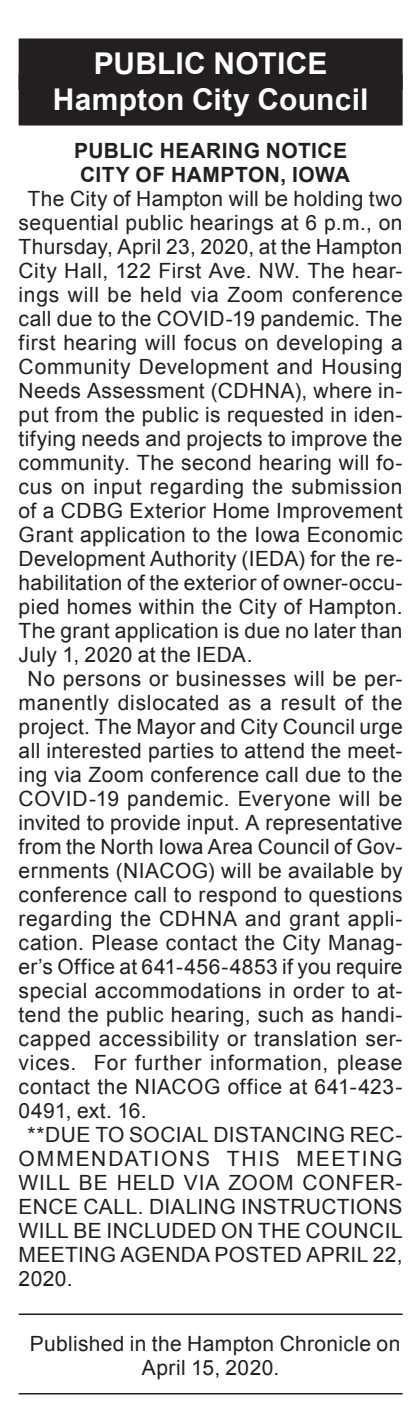
<style>
.page{position:relative;width:420px;height:1426px;background:#fff}
.page>*{position:absolute;margin:0;border:0;box-sizing:border-box;transform-origin:0 0}
.Reversed_Heading_Tit{font:700 30px "Arial";letter-spacing:.01em;color:#fff}
.Reversed_Heading_All{font:700 30px "Arial";letter-spacing:.005em;color:#fff}
._1_Column_Arial{font:21px/24px "Arial";letter-spacing:.02em;color:#231f20;text-align:justify}
._1st_Heading{font:700 21px "Arial";letter-spacing:.02em;color:#231f20}
._2nd_Heading{font:700 21px "Arial";letter-spacing:.025em;color:#231f20}
</style>
<div class="page">
<div style="left:19px;top:38px;width:384px;height:51px;background:#231f20"></div>
<div style="left:19px;top:74px;width:384px;height:51px;background:#231f20"></div>
<hr style="left:19px;top:1313px;width:384px;height:2px;background:#231f20">
<hr style="left:19px;top:1393px;width:384px;height:1px;background:#231f20">
<p class="Reversed_Heading_All" style="left:94px;top:44px;width:235px">PUBLIC NOTICE</p>
<p class="Reversed_Heading_Tit" style="left:53px;top:80px;width:317px">Hampton City Council</p>
<p class="_1st_Heading" style="left:74px;top:137px;width:274px">PUBLIC HEARING NOTICE</p>
<p class="_2nd_Heading" style="left:80px;top:161px;width:272px">CITY OF HAMPTON, IOWA</p>
<p class="_1_Column_Arial" style="left:19px;top:187px;width:386px;text-indent:9px">The City of Hampton will be holding two sequential public hearings at 6 p.m., on Thursday, April 23, 2020, at the Hampton City Hall, 122 First Ave. NW. The hear&shy;ings will be held via Zoom conference call due to the COVID-19 pandemic. The first hearing will focus on developing a Community Development and Housing Needs Assessment (CDHNA), where in&shy;put from the public is requested in iden&shy;tifying needs and projects to improve the community. The second hearing will fo&shy;cus on input regarding the submission of a CDBG Exterior Home Improvement Grant application to the Iowa Economic Development Authority (IEDA) for the re&shy;habilitation of the exterior of owner-occu&shy;pied homes within the City of Hampton.<br>The grant application is due no later than July 1, 2020 at the IEDA.</p>
<p class="_1_Column_Arial" style="left:19px;top:667px;width:386px;text-indent:9px">No persons or businesses will be per&shy;manently dislocated as a result of the project. The Mayor and City Council urge all interested parties to attend the meet&shy;ing via Zoom conference call due to the COVID-19 pandemic. Everyone will be invited to provide input. A representative from the North Iowa Area Council of Gov&shy;ernments (NIACOG) will be available by conference call to respond to questions regarding the CDHNA and grant appli&shy;cation. Please contact the City Manag&shy;er’s Office at 641-456-4853 if you require special accommodations in order to at&shy;tend the public hearing, such as handi&shy;capped accessibility or translation ser&shy;vices. For further information, please contact the NIACOG office at 641-423- 0491, ext. 16.</p>
<p class="_1_Column_Arial" style="left:19px;top:1123px;width:386px;text-indent:9px">**DUE TO SOCIAL DISTANCING REC-OMMENDATIONS THIS MEETING WILL BE HELD VIA ZOOM CONFER-ENCE CALL. DIALING INSTRUCTIONS WILL BE INCLUDED ON THE COUNCIL MEETING AGENDA POSTED APRIL 22, 2020.</p>
<p class="_1_Column_Arial" style="left:30px;top:1331px;width:372px;text-align:center">Published in the Hampton Chronicle on<br>April 15, 2020.</p>
</div>
